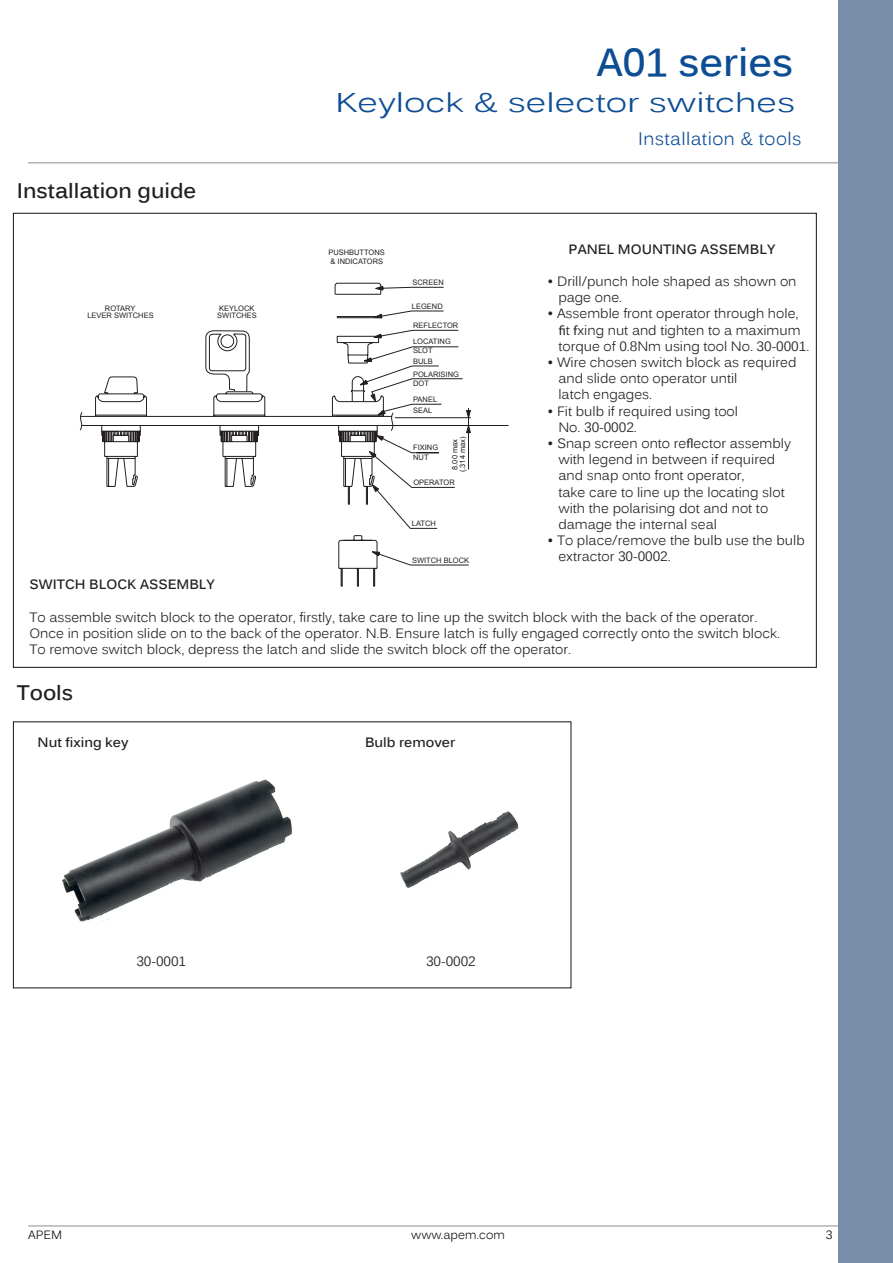
<style>
.page{position:relative;width:893px;height:1263px;background:#fff}
.page>*{position:absolute;margin:0;border:0;box-sizing:border-box;transform-origin:0 0}
.t1{font:700 39px "Kalinga";color:#0d4d94}
.t2{font:27px "Kalinga";color:#0d4d94;scale:1.3 1}
.t3{font:700 21px "Kalinga";color:#231f20}
.t4{font:18px "Kalinga";letter-spacing:.02em;color:#0d4d94}
.t5{font:13.5px/16.2px "Kalinga";color:#231f20}
.t6{font:700 13.5px "Kalinga";color:#231f20}
.t7{font:12px "Kalinga";color:#111416}
.t8{font:7.5px/7.5px "Arial";color:#231f20}
.s1{font-family:"Myriad Pro"}
</style>
<div class="page">
<hr style="left:28px;top:162px;width:812px;height:1px;background:#8a8c8d">
<hr style="left:28px;top:1225px;width:865px;height:1px;background:#8a8c8d">
<div style="left:839px;top:0;width:54px;height:1263px;background:#788da8"></div>
<svg style="left:381px;top:554px;width:88px;height:12px"></svg>
<svg style="left:334px;top:282px;width:175px;height:144px"></svg>
<svg style="left:79px;top:293px;width:302px;height:294px"></svg>
<svg style="left:205px;top:329px;width:266px;height:200px"></svg>
<img style="left:62px;top:779px;width:231px;height:144px">
<img style="left:400px;top:811px;width:119px;height:77px">
<h3 class="t3" style="left:17px;top:182px;width:181px">Installation guide</h3>
<p class="t8" style="left:87px;top:305px;width:68px;text-align:center">ROTARY<br>LEVER SWITCHES</p>
<p class="t8" style="left:217px;top:305px;width:41px">KEYLOCK<br>SWITCHES</p>
<h1 class="t1" style="left:597px;top:48px;width:198px">A01 series</h1>
<h2 class="t2" style="left:335px;top:93px;width:355px">Keylock &amp; selector switches</h2>
<h3 class="t4" style="left:638px;top:132px;width:165px">Installation &amp; tools</h3>
<p class="t8" style="left:328px;top:249px;width:58px;line-height:8.4px">PUSHBUTTONS &amp; INDICATORS</p>
<p class="t8" style="left:413px;top:279px;width:33px">SCREEN</p>
<p class="t8" style="left:412px;top:303px;width:32px">LEGEND</p>
<p class="t8" style="left:413px;top:318px;width:47px;line-height:16.5px">REFLECTOR<br>LOCATING</p>
<p class="t8" style="left:413px;top:348px;width:21px">SLOT</p>
<p class="t8" style="left:413px;top:358px;width:21px">BULB</p>
<p class="t8" style="left:413px;top:370px;width:47px;line-height:9px">POLARISING<br>DOT</p>
<p class="t8" style="left:413px;top:396px;width:26px">PANEL</p>
<p class="t8" style="left:413px;top:407px;width:21px">SEAL</p>
<p class="t8" style="left:413px;top:443px;width:27px;line-height:9.8px">FIXING<br>NUT</p>
<p class="t8" style="left:459px;top:472px;width:37px;rotate:-90deg">(.314 max)</p>
<p class="t8" style="left:452px;top:470px;width:32px;rotate:-90deg">8.00 max</p>
<p class="t8" style="left:413px;top:479px;width:43px">OPERATOR</p>
<p class="t8" style="left:412px;top:520px;width:26px">LATCH</p>
<p class="t8" style="left:412px;top:557px;width:59px">SWITCH BLOCK</p>
<p class="t6" style="left:569px;top:244px;width:208px">PANEL MOUNTING ASSEMBLY</p>
<p class="t5" style="left:547px;top:274px;width:251px">ï Drill/punch hole shaped as shown on</p>
<p class="t5" style="left:558px;top:291px;width:65px">page one.</p>
<p class="t5" style="left:547px;top:307px;width:253px">ï Assemble front operator through hole,</p>
<p class="t5" style="left:559px;top:323px;width:243px"><span class="s1">fi</span>t <span class="s1">f</span>xing nut and tighten to a maximum</p>
<p class="t5" style="left:558px;top:339px;width:252px">torque of 0.8Nm using tool No. 30-0001.</p>
<p class="t5" style="left:547px;top:355px;width:250px">ï Wire chosen switch block as required</p>
<p class="t5" style="left:558px;top:372px;width:181px">and slide onto operator until</p>
<p class="t5" style="left:558px;top:388px;width:95px">latch engages.</p>
<p class="t5" style="left:547px;top:404px;width:192px">ï Fit bulb if required using tool</p>
<p class="t5" style="left:558px;top:420px;width:80px">No. 30-0002.</p>
<p class="t5" style="left:547px;top:436px;width:245px">ï Snap screen onto re<span class="s1">fl</span>ector assembly</p>
<p class="t5" style="left:558px;top:453px;width:218px">with legend in between if required</p>
<p class="t5" style="left:558px;top:469px;width:188px">and snap onto front operator,</p>
<p class="t5" style="left:558px;top:485px;width:228px">take care to line up the locating slot</p>
<p class="t5" style="left:558px;top:501px;width:211px">with the polarising dot and not to</p>
<p class="t5" style="left:558px;top:517px;width:160px">damage the internal seal</p>
<p class="t5" style="left:547px;top:534px;width:259px">ï To place/remove the bulb use the bulb</p>
<p class="t5" style="left:558px;top:550px;width:114px">extractor 30-0002.</p>
<p class="t6" style="left:29px;top:579px;width:187px">SWITCH BLOCK ASSEMBLY</p>
<p class="t5" style="left:29px;top:610px;width:752px">To assemble switch block to the operator, firstly, take care to line up the switch block with the back of the operator.<br>Once in position slide on to the back of the operator. N.B. Ensure latch is fully engaged correctly onto the switch block.<br>To remove switch block, depress the latch and slide the switch block off the operator.</p>
<h3 class="t3" style="left:17px;top:685px;width:58px">Tools</h3>
<p class="t6" style="left:38px;top:737px;width:92px">Nut fixing key</p>
<p class="t6" style="left:365px;top:737px;width:92px">Bulb remover</p>
<p class="t5" style="left:136px;top:955px;width:51px">30-0001</p>
<p class="t5" style="left:426px;top:955px;width:51px">30-0002</p>
<p class="t7" style="left:28px;top:1230px;width:36px">APEM</p>
<p class="t7" style="left:411px;top:1230px;width:95px">www.apem.com</p>
<p class="t7" style="left:826px;top:1230px;width:8px">3</p>
</div>
